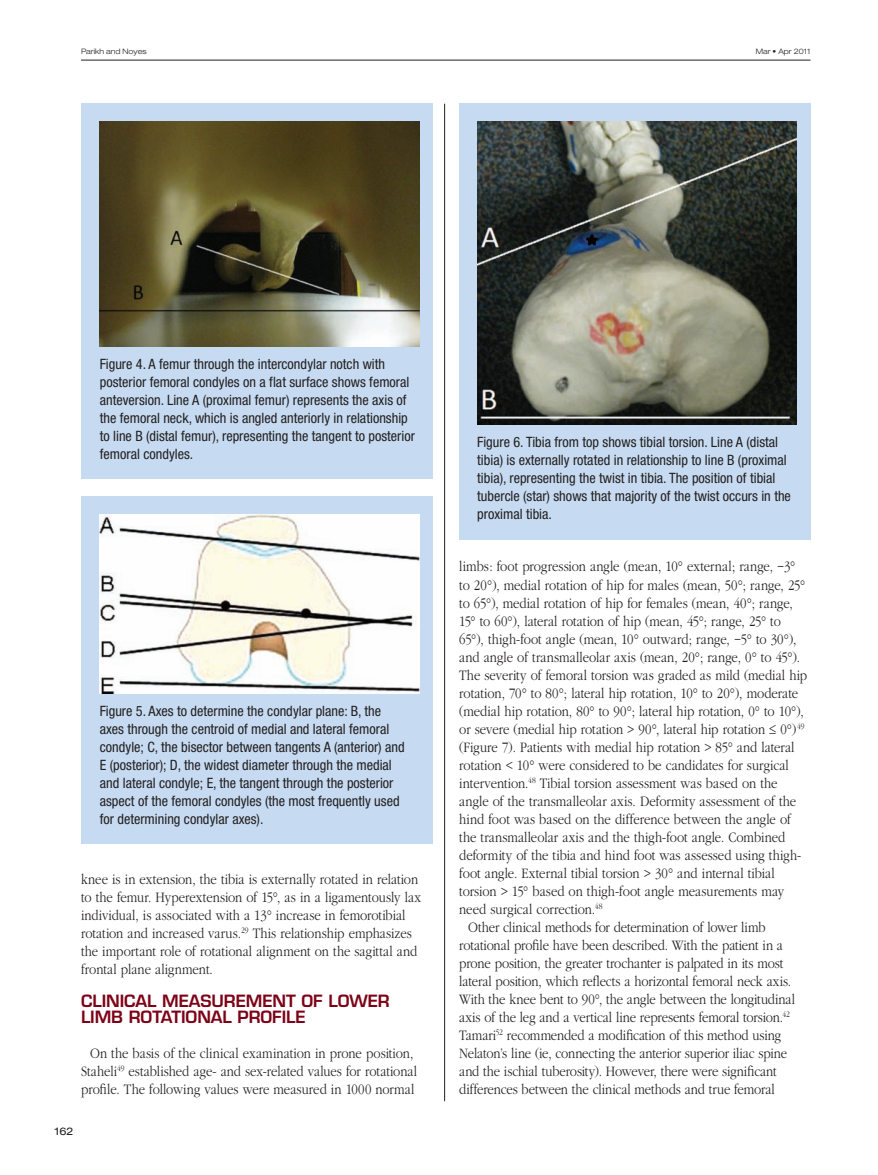
<style>
.page{position:relative;width:878px;height:1175px;background:#fff}
.page>*{position:absolute;margin:0;border:0;box-sizing:border-box;transform-origin:0 0}
.t1{font:600 16.5px/16.5px "Eurostile";letter-spacing:-.005em;color:#7d0216}
.t2{font:300 15px/18px "Garamond";color:#231f20;scale:.85 1}
.t3{font:condensed 14.25px/18px "Helvetica Neue";color:#231f20}
.t4{font:expanded 10.5px "Helvetica Neue";color:#231f20}
.t5{font:300 expanded 7.5px "Helvetica Neue";color:#231f20}
</style>
<div class="page">
<hr style="left:81px;top:60px;width:729px;height:1px;background:#231f20">
<hr style="left:444px;top:104px;width:1px;height:997px;background:#231f20">
<div style="left:82px;top:497px;width:351px;height:347px;background:#c6dbf1"></div>
<img style="left:100px;top:515px;width:319px;height:178px">
<div style="left:82px;top:104px;width:351px;height:374px;background:#c6dbf1"></div>
<img style="left:100px;top:122px;width:319px;height:224px">
<div style="left:459px;top:104px;width:351px;height:436px;background:#c6dbf1"></div>
<img style="left:477px;top:122px;width:319px;height:302px">
<p class="t5" style="left:81px;top:47px;width:67px">Parikh and Noyes</p>
<p class="t5" style="left:755px;top:47px;width:56px">Mar • Apr 2011</p>
<p class="t3" style="left:100px;top:354px;width:316px">Figure 4. A femur through the intercondylar notch with posterior femoral condyles on a flat surface shows femoral anteversion. Line A (proximal femur) represents the axis of the femoral neck, which is angled anteriorly in relationship to line B (distal femur), representing the tangent to posterior femoral condyles.</p>
<p class="t3" style="left:100px;top:702px;width:306px">Figure 5. Axes to determine the condylar plane: B, the axes through the centroid of medial and lateral femoral condyle; C, the bisector between tangents A (anterior) and E (posterior); D, the widest diameter through the medial and lateral condyle; E, the tangent through the posterior aspect of the femoral condyles (the most frequently used for determining condylar axes).</p>
<p class="t2" style="left:81px;top:870px;width:401px">knee is in extension, the tibia is externally rotated in relation to the femur. Hyperextension of 15°, as in a ligamentously lax individual, is associated with a 13° increase in femorotibial rotation and increased varus.<sup>29</sup> This relationship emphasizes the important role of rotational alignment on the sagittal and frontal plane alignment.</p>
<p class="t1" style="left:81px;top:992px;width:310px">CLINICAL MEASUREMENT OF LOWER<br>LIMB ROTATIONAL PROFILE</p>
<p class="t2" style="left:81px;top:1044px;width:397px;text-align:center">On the basis of the clinical examination in prone position,<br>Staheli<sup>49</sup> established age- and sex-related values for rotational profile. The following values were measured in 1000 normal</p>
<p class="t4" style="left:55px;top:1124px;width:20px">162</p>
<p class="t3" style="left:477px;top:432px;width:315px">Figure 6. Tibia from top shows tibial torsion. Line A (distal tibia) is externally rotated in relationship to line B (proximal tibia), representing the twist in tibia. The position of tibial tubercle (star) shows that majority of the twist occurs in the proximal tibia.</p>
<p class="t2" style="left:459px;top:558px;width:397px">limbs: foot progression angle (mean, 10° external; range, −3°</p>
<p class="t2" style="left:459px;top:576px;width:408px">to 20°), medial rotation of hip for males (mean, 50°; range, 25°</p>
<p class="t2" style="left:459px;top:594px;width:394px">to 65°), medial rotation of hip for females (mean, 40°; range,</p>
<p class="t2" style="left:459px;top:612px;width:380px">15° to 60°), lateral rotation of hip (mean, 45°; range, 25° to</p>
<p class="t2" style="left:459px;top:630px;width:398px">65°), thigh-foot angle (mean, 10° outward; range, −5° to 30°),</p>
<p class="t2" style="left:459px;top:648px;width:402px">and angle of transmalleolar axis (mean, 20°; range, 0° to 45°).</p>
<p class="t2" style="left:459px;top:666px;width:411px">The severity of femoral torsion was graded as mild (medial hip</p>
<p class="t2" style="left:459px;top:684px;width:400px">rotation, 70° to 80°; lateral hip rotation, 10° to 20°), moderate</p>
<p class="t2" style="left:459px;top:702px;width:407px">(medial hip rotation, 80° to 90°; lateral hip rotation, 0° to 10°),</p>
<p class="t2" style="left:459px;top:720px;width:407px">or severe (medial hip rotation &gt; 90°, lateral hip rotation ≤ 0°)<sup>49</sup></p>
<p class="t2" style="left:459px;top:738px;width:396px">(Figure 7). Patients with medial hip rotation &gt; 85° and lateral</p>
<p class="t2" style="left:459px;top:756px;width:389px">rotation &lt; 10° were considered to be candidates for surgical</p>
<p class="t2" style="left:459px;top:774px;width:376px">intervention.<sup>48</sup> Tibial torsion assessment was based on the</p>
<p class="t2" style="left:459px;top:792px;width:398px">angle of the transmalleolar axis. Deformity assessment of the</p>
<p class="t2" style="left:459px;top:810px;width:392px">hind foot was based on the difference between the angle of</p>
<p class="t2" style="left:459px;top:828px;width:385px">the transmalleolar axis and the thigh-foot angle. Combined</p>
<p class="t2" style="left:459px;top:846px;width:404px">deformity of the tibia and hind foot was assessed using thigh-</p>
<p class="t2" style="left:459px;top:864px;width:373px">foot angle. External tibial torsion &gt; 30° and internal tibial</p>
<p class="t2" style="left:459px;top:882px;width:384px">torsion &gt; 15° based on thigh-foot angle measurements may</p>
<p class="t2" style="left:459px;top:900px;width:170px">need surgical correction.<sup>48</sup></p>
<p class="t2" style="left:468px;top:918px;width:351px">Other clinical methods for determination of lower limb</p>
<p class="t2" style="left:459px;top:936px;width:382px">rotational profile have been described. With the patient in a</p>
<p class="t2" style="left:459px;top:954px;width:383px">prone position, the greater trochanter is palpated in its most</p>
<p class="t2" style="left:459px;top:972px;width:392px">lateral position, which reflects a horizontal femoral neck axis.</p>
<p class="t2" style="left:459px;top:990px;width:396px">With the knee bent to 90°, the angle between the longitudinal</p>
<p class="t2" style="left:459px;top:1008px;width:390px">axis of the leg and a vertical line represents femoral torsion.<sup>42</sup></p>
<p class="t2" style="left:459px;top:1026px;width:380px">Tamari<sup>52</sup> recommended a modification of this method using</p>
<p class="t2" style="left:459px;top:1044px;width:387px">Nelaton’s line (ie, connecting the anterior superior iliac spine</p>
<p class="t2" style="left:459px;top:1062px;width:375px">and the ischial tuberosity). However, there were significant</p>
<p class="t2" style="left:459px;top:1080px;width:373px">differences between the clinical methods and true femoral</p>
</div>
